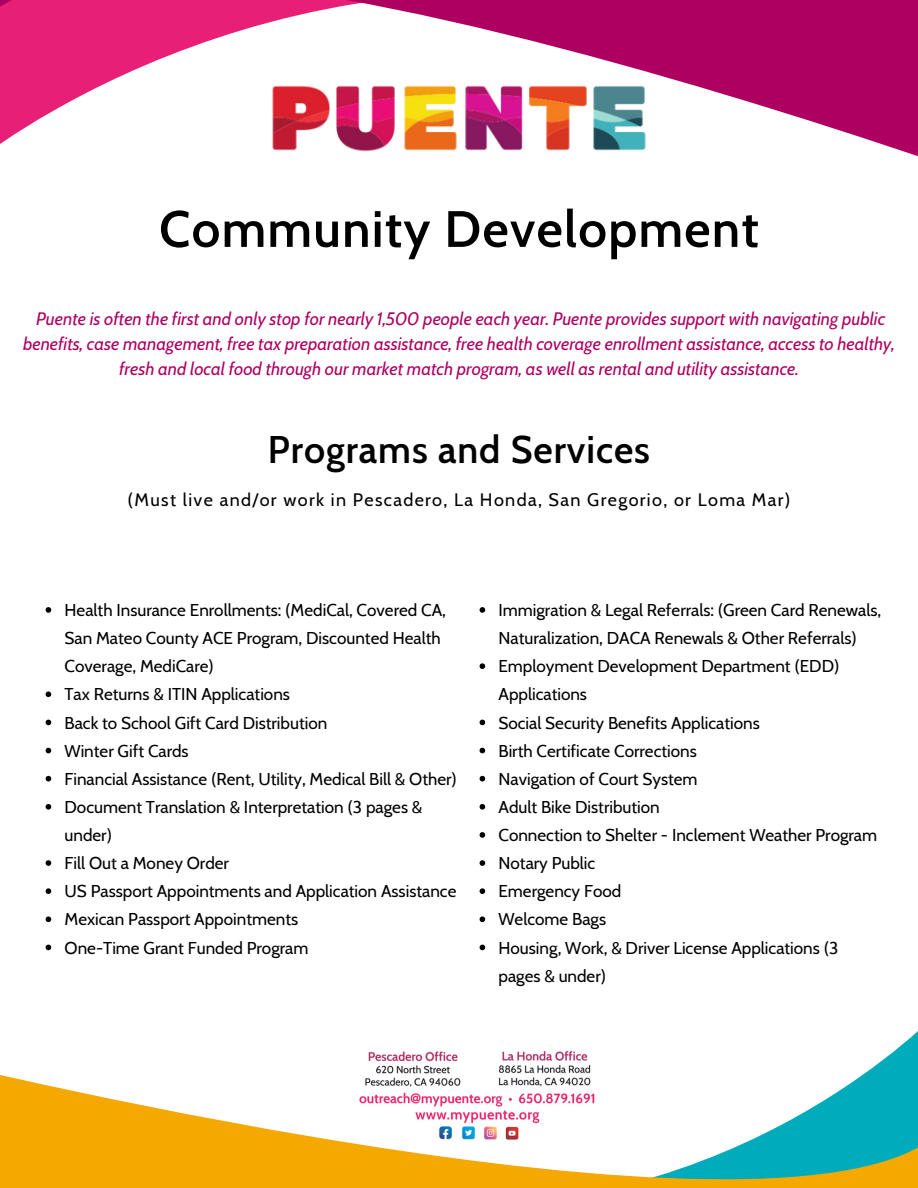
<style>
.page{position:relative;width:918px;height:1188px;background:#fff}
.page>*{position:absolute;margin:0;border:0;box-sizing:border-box;transform-origin:0 0}
.t1{font:600 51px "Cabin";letter-spacing:.025em;color:#000}
.t2{font:600 37.5px "Cabin";letter-spacing:.025em;color:#000}
.t3{font:italic 18px/24.8px "Cabin";color:#ae0061;text-align:center}
.t4{font:18px "Cabin";letter-spacing:.075em;color:#000}
.t5{font:17.1px/28.2px "Cabin";color:#000}
</style>
<div class="page">
<svg style="left:480px;top:607px;width:5px;height:6px"></svg>
<svg style="left:480px;top:663px;width:5px;height:6px"></svg>
<svg style="left:480px;top:720px;width:5px;height:5px"></svg>
<svg style="left:480px;top:748px;width:5px;height:5px"></svg>
<svg style="left:480px;top:776px;width:5px;height:5px"></svg>
<svg style="left:480px;top:804px;width:5px;height:6px"></svg>
<svg style="left:480px;top:832px;width:5px;height:6px"></svg>
<svg style="left:480px;top:860px;width:5px;height:6px"></svg>
<svg style="left:480px;top:888px;width:5px;height:6px"></svg>
<svg style="left:480px;top:916px;width:5px;height:6px"></svg>
<svg style="left:46px;top:607px;width:5px;height:6px"></svg>
<svg style="left:46px;top:691px;width:5px;height:6px"></svg>
<svg style="left:46px;top:720px;width:5px;height:5px"></svg>
<svg style="left:46px;top:748px;width:5px;height:5px"></svg>
<svg style="left:46px;top:776px;width:5px;height:5px"></svg>
<svg style="left:46px;top:804px;width:5px;height:6px"></svg>
<svg style="left:46px;top:860px;width:5px;height:6px"></svg>
<svg style="left:46px;top:888px;width:5px;height:6px"></svg>
<svg style="left:46px;top:916px;width:5px;height:6px"></svg>
<svg style="left:0;top:0;width:918px;height:157px"></svg>
<svg style="left:0;top:944px;width:918px;height:244px"></svg>
<img style="left:258px;top:71px;width:403px;height:86px">
<p class="t1" style="left:159px;top:198px;width:601px">Community Development</p>
<p class="t3" style="left:23px;top:307px;width:873px">Puente is often the first and only stop for nearly 1,500 people each year. Puente provides support with navigating public benefits, case management, free tax preparation assistance, free health coverage enrollment assistance, access to healthy, fresh and local food through our market match program, as well as rental and utility assistance.</p>
<p class="t2" style="left:268px;top:427px;width:384px">Programs and Services</p>
<p class="t4" style="left:127px;top:489px;width:664px">(Must live and/or work in Pescadero, La Honda, San Gregorio, or Loma Mar)</p>
<p class="t5" style="left:65px;top:596px;width:383px">Health Insurance Enrollments: (MediCal, Covered CA,<br>San Mateo County ACE Program, Discounted Health<br>Coverage, MediCare)</p>
<p class="t5" style="left:65px;top:680px;width:227px">Tax Returns &amp; ITIN Applications</p>
<p class="t5" style="left:65px;top:708px;width:264px">Back to School Gift Card Distribution</p>
<p class="t5" style="left:65px;top:737px;width:126px">Winter Gift Cards</p>
<p class="t5" style="left:65px;top:765px;width:394px">Financial Assistance (Rent, Utility, Medical Bill &amp; Other)</p>
<p class="t5" style="left:65px;top:793px;width:359px">Document Translation &amp; Interpretation (3 pages &amp; under)</p>
<p class="t5" style="left:65px;top:849px;width:166px">Fill Out a Money Order</p>
<p class="t5" style="left:65px;top:877px;width:393px">US Passport Appointments and Application Assistance</p>
<p class="t5" style="left:65px;top:905px;width:235px">Mexican Passport Appointments</p>
<p class="t5" style="left:65px;top:933px;width:245px">One-Time Grant Funded Program</p>
<p class="t5" style="left:498px;top:596px;width:384px">Immigration &amp; Legal Referrals: (Green Card Renewals,<br>Naturalization, DACA Renewals &amp; Other Referrals)</p>
<h1 class="t5" style="left:498px;top:652px;width:343px">Employment Development Department (EDD)<br>Applications</h1>
<p class="t5" style="left:498px;top:708px;width:263px">Social Security Benefits Applications</p>
<h2 class="t5" style="left:498px;top:737px;width:200px">Birth Certificate Corrections</h2>
<p class="t5" style="left:498px;top:765px;width:201px">Navigation of Court System</p>
<p class="t5" style="left:498px;top:793px;width:163px">Adult Bike Distribution</p>
<p class="t5" style="left:498px;top:821px;width:380px">Connection to Shelter - Inclement Weather Program</p>
<p class="t5" style="left:498px;top:849px;width:98px">Notary Public</p>
<p class="t5" style="left:498px;top:877px;width:124px">Emergency Food</p>
<p class="t5" style="left:498px;top:905px;width:109px">Welcome Bags</p>
<p class="t5" style="left:498px;top:933px;width:341px">Housing, Work, &amp; Driver License Applications (3 pages &amp; under)</p>
</div>
